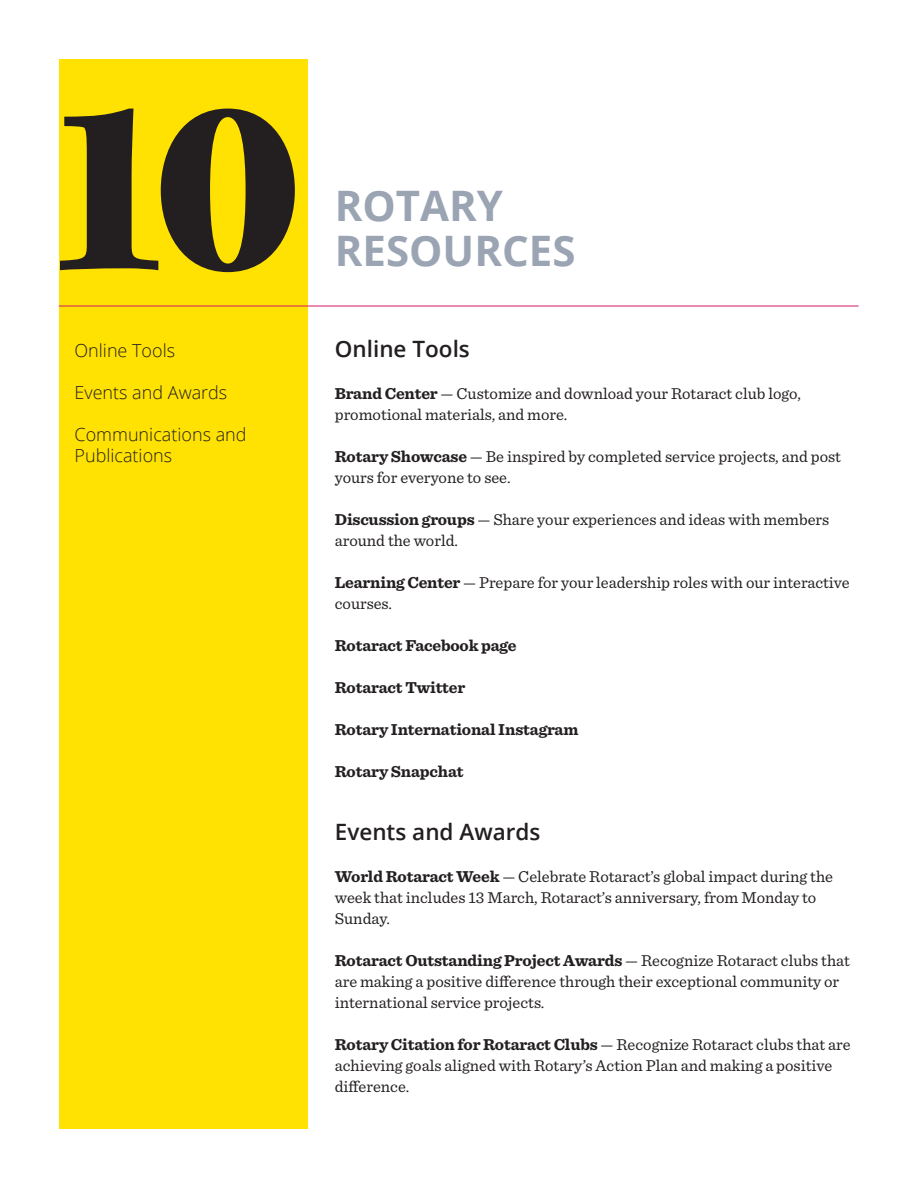
<style>
.page{position:relative;width:918px;height:1188px;background:#fff}
.page>*{position:absolute;margin:0;border:0;box-sizing:border-box;transform-origin:0 0}
.t1{font:900 237px "New Caledonia LT Std";color:#231f20}
.t2{font:700 42px "Open Sans";color:#9aa4b3}
.t3{font:600 22.5px "Open Sans";color:#231f20}
.t4{font:300 18px/21px "Open Sans";color:#231f20}
.t5{font:16.5px/21px "Sentinel";color:#231f20}
.t6{font:700 16.5px "Sentinel";letter-spacing:-.01em;color:#231f20}
.s1{font-weight:700}
</style>
<div class="page">
<div style="left:59px;top:59px;width:249px;height:1070px;background:#ffe201"></div>
<hr style="left:59px;top:306px;width:800px;height:1px;background:#d41968">
<h1 class="t1" style="left:34px;top:46px;width:267px">10</h1>
<p class="t4" style="left:75px;top:339px;width:102px">Online Tools</p>
<p class="t4" style="left:75px;top:381px;width:154px">Events and Awards</p>
<p class="t4" style="left:75px;top:423px;width:174px">Communications and<br>Publications</p>
<h2 class="t2" style="left:335px;top:177px;width:170px">ROTARY</h2>
<h2 class="t2" style="left:335px;top:222px;width:242px">RESOURCES</h2>
<h3 class="t3" style="left:335px;top:333px;width:137px">Online Tools</h3>
<p class="t5" style="left:335px;top:382px;width:468px"><span class="s1">Brand Center</span> — Customize and download your Rotaract club logo, promotional materials, and more.</p>
<p class="t5" style="left:335px;top:445px;width:508px"><span class="s1">Rotary Showcase</span> — Be inspired by completed service projects, and post yours for everyone to see.</p>
<p class="t5" style="left:335px;top:508px;width:496px"><span class="s1">Discussion groups</span> — Share your experiences and ideas with members around the world.</p>
<p class="t5" style="left:335px;top:571px;width:516px"><span class="s1">Learning Center</span> — Prepare for your leadership roles with our interactive courses.</p>
<p class="t6" style="left:335px;top:632px;width:183px">Rotaract Facebook page</p>
<p class="t6" style="left:335px;top:674px;width:132px">Rotaract Twitter</p>
<p class="t6" style="left:335px;top:716px;width:245px">Rotary International Instagram</p>
<p class="t6" style="left:335px;top:758px;width:130px">Rotary Snapchat</p>
<h3 class="t3" style="left:335px;top:816px;width:207px">Events and Awards</h3>
<p class="t5" style="left:335px;top:865px;width:500px"><span class="s1">World Rotaract Week</span> — Celebrate Rotaract’s global impact during the week that includes 13 March, Rotaract’s anniversary, from Monday to<br>Sunday.</p>
<p class="t5" style="left:335px;top:949px;width:517px"><span class="s1">Rotaract Outstanding Project Awards</span> — Recognize Rotaract clubs that are making a positive difference through their exceptional community or international service projects.</p>
<p class="t5" style="left:335px;top:1033px;width:517px"><span class="s1">Rotary Citation for Rotaract Clubs</span> — Recognize Rotaract clubs that are achieving goals aligned with Rotary’s Action Plan and making a positive difference.</p>
</div>
